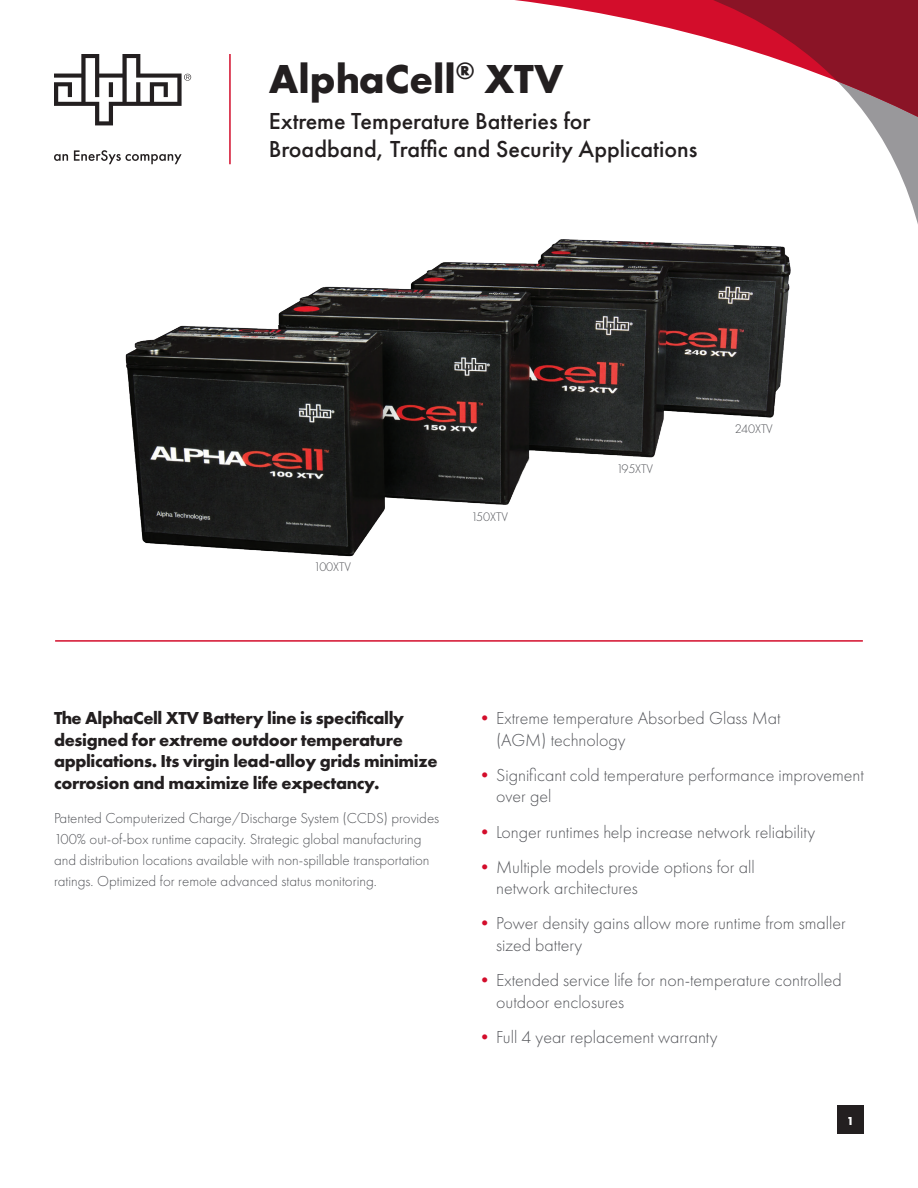
<style>
.page{position:relative;width:918px;height:1188px;background:#fff}
.page>*{position:absolute;margin:0;border:0;box-sizing:border-box;transform-origin:0 0}
.product_name{font:700 42px "Futura PT";color:#231f20}
.product_subline{font:500 24px/28.8px "Futura PT";color:#231f20}
.t1{font:300 18px/21.6px "Futura PT";color:#54555a}
.product_description{font:700 18px/21.6px "Futura PT";letter-spacing:-.02em;color:#231f20}
.product_description-2{font:300 15px/21px "Futura PT";color:#54555a}
.FOOT_number{font:300 12.9px "Futura PT";letter-spacing:-.01em;color:#54555a}
.t2{font:700 12px "Futura PT";color:#fff}
.s1{color:#d30d2b}
</style>
<div class="page">
<hr style="left:229px;top:54px;width:2px;height:110px;background:#d30d2b">
<svg style="left:54px;top:54px;width:137px;height:71px"></svg>
<svg style="left:54px;top:150px;width:128px;height:14px"></svg>
<div style="left:837px;top:1106px;width:27px;height:28px;background:#231f20"></div>
<svg style="left:515px;top:0;width:403px;height:215px"></svg>
<svg style="left:676px;top:0;width:242px;height:124px"></svg>
<hr style="left:55px;top:640px;width:808px;height:2px;background:#d30d2b">
<img style="left:125px;top:239px;width:666px;height:318px">
<p class="product_name" style="left:269px;top:52px;width:296px">AlphaCell<sup>®</sup> XTV</p>
<p class="product_subline" style="left:269px;top:106px;width:430px">Extreme Temperature Batteries for<br>Broadband, Traffic and Security Applications</p>
<p class="FOOT_number" style="left:314px;top:560px;width:39px">100XTV</p>
<p class="FOOT_number" style="left:471px;top:509px;width:38px">150XTV</p>
<p class="FOOT_number" style="left:616px;top:462px;width:38px">195XTV</p>
<p class="FOOT_number" style="left:735px;top:422px;width:39px">240XTV</p>
<p class="product_description" style="left:54px;top:707px;width:385px">The AlphaCell XTV Battery line is specifically designed for extreme outdoor temperature applications. Its virgin lead-alloy grids minimize corrosion and maximize life expectancy.</p>
<p class="product_description-2" style="left:54px;top:808px;width:387px">Patented Computerized Charge/Discharge System (CCDS) provides 100% out-of-box runtime capacity. Strategic global manufacturing and distribution locations available with non-spillable transportation ratings. Optimized for remote advanced status monitoring.</p>
<p class="t1" style="left:496px;top:708px;width:286px;text-indent:-20px"><span class="s1">•</span>Extreme temperature Absorbed Glass Mat (AGM) technology</p>
<p class="t1" style="left:496px;top:764px;width:369px;text-indent:-20px"><span class="s1">•</span>Significant cold temperature performance improvement over gel</p>
<p class="t1" style="left:476px;top:821px;width:341px"><span class="s1">•</span>Longer runtimes help increase network reliability</p>
<p class="t1" style="left:496px;top:856px;width:260px;text-indent:-20px"><span class="s1">•</span>Multiple models provide options for all network architectures</p>
<p class="t1" style="left:496px;top:913px;width:351px;text-indent:-20px"><span class="s1">•</span>Power density gains allow more runtime from smaller sized battery</p>
<p class="t1" style="left:496px;top:969px;width:347px;text-indent:-20px"><span class="s1">•</span>Extended service life for non-temperature controlled outdoor enclosures</p>
<p class="t1" style="left:476px;top:1026px;width:243px"><span class="s1">•</span>Full 4 year replacement warranty</p>
<p class="t2" style="left:847px;top:1113px;width:9px">1</p>
</div>
